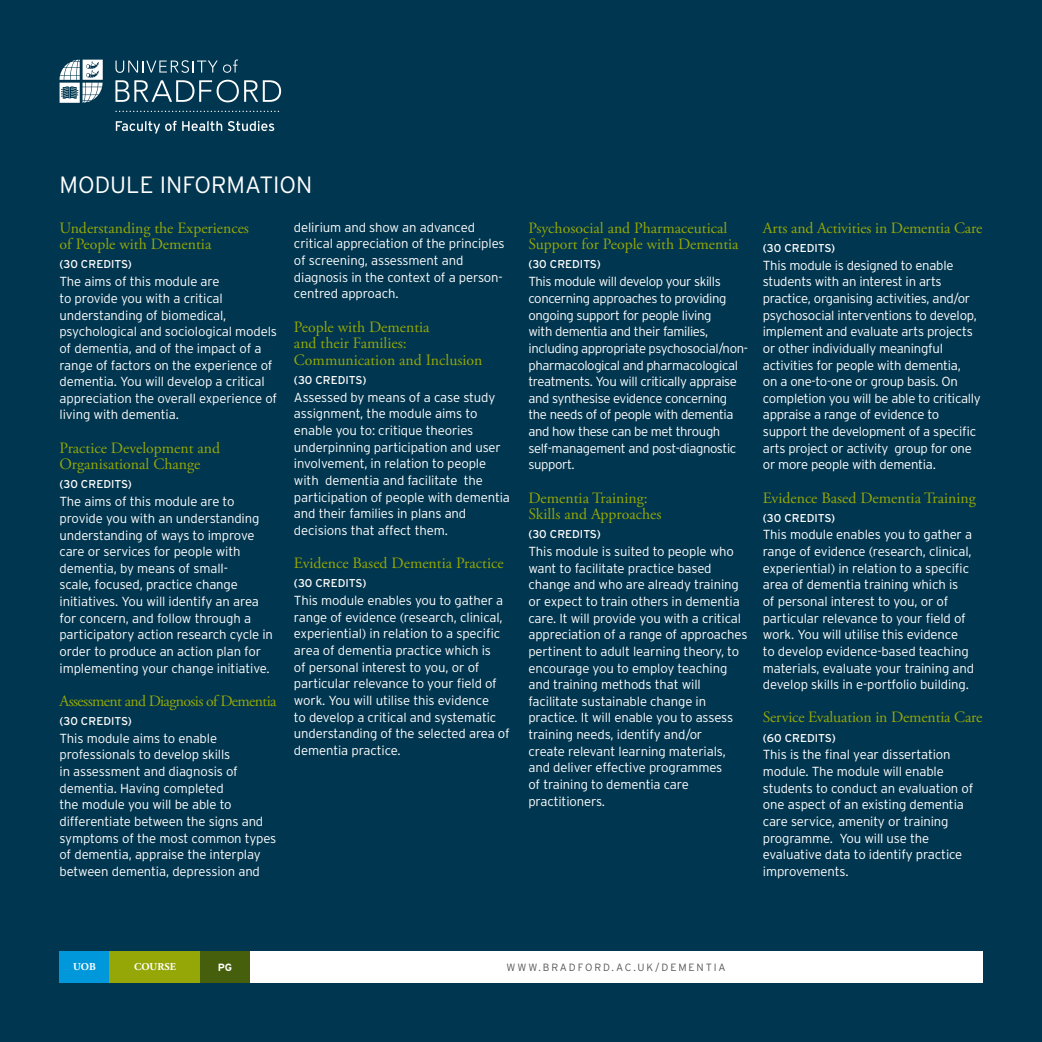
<style>
.page{position:relative;width:1042px;height:1042px;background:#00364f}
.page>*{position:absolute;margin:0;border:0;box-sizing:border-box;transform-origin:0 0}
.t1{font:300 23.62px "Interstate";color:#fff}
.t2{font:15.75px/16.6px "Adobe Garamond Pro";color:#94a706}
.t3{font:15.75px "Adobe Garamond Pro";letter-spacing:-.04em;color:#94a706}
.t4{font:300 13.12px/16.6px "Interstate";letter-spacing:-.01em;color:#fff}
.t5{font:300 13.12px/16.6px "Interstate";letter-spacing:-.03em;color:#fff}
.t6{font:11.38px "Interstate";color:#fff}
.t7{font:300 10.5px "Interstate";letter-spacing:.18em;color:#575756}
.t8{font:700 10.5px "Adobe Garamond Pro";color:#fff}
.t9{font:700 10.5px "Interstate";color:#fff}
</style>
<div class="page">
<div style="left:250px;top:951px;width:732px;height:31px;background:#fff"></div>
<div style="left:109px;top:951px;width:92px;height:31px;background:#94a706"></div>
<div style="left:200px;top:951px;width:50px;height:31px;background:#465f0d"></div>
<div style="left:60px;top:951px;width:49px;height:31px;background:#0098da"></div>
<svg style="left:60px;top:60px;width:43px;height:43px"></svg>
<svg style="left:115px;top:60px;width:123px;height:13px"></svg>
<svg style="left:115px;top:80px;width:166px;height:22px"></svg>
<svg style="left:116px;top:121px;width:106px;height:12px"></svg>
<svg style="left:228px;top:121px;width:46px;height:10px"></svg>
<svg style="left:115px;top:111px;width:164px;height:1px"></svg>
<h1 class="t1" style="left:60px;top:170px;width:254px">MODULE INFORMATION</h1>
<p class="t2" style="left:60px;top:220px;width:191px">Understanding the Experiences of People with Dementia</p>
<p class="t6" style="left:60px;top:257px;width:74px">(30 CREDITS)</p>
<p class="t4" style="left:60px;top:273px;width:219px">The aims of this module are<br>to provide you with a critical understanding of biomedical, psychological and sociological models of dementia, and of the impact of a range of factors on the experience of dementia. You will develop a critical appreciation the overall experience of living with dementia.</p>
<p class="t2" style="left:60px;top:440px;width:162px">Practice Development and<br>Organisational Change</p>
<p class="t6" style="left:60px;top:477px;width:74px">(30 CREDITS)</p>
<p class="t4" style="left:60px;top:493px;width:215px">The aims of this module are to provide you with an understanding understanding of ways to improve care or services for people with dementia, by means of small-<br>scale, focused, practice change initiatives. You will identify an area for concern, and follow through a participatory action research cycle in order to produce an action plan for implementing your change initiative.</p>
<p class="t3" style="left:60px;top:691px;width:218px">Assessment and Diagnosis of Dementia</p>
<p class="t6" style="left:60px;top:714px;width:74px">(30 CREDITS)</p>
<p class="t4" style="left:60px;top:730px;width:218px">This module aims to enable professionals to develop skills<br>in assessment and diagnosis of dementia. Having completed<br>the module you will be able to differentiate between the signs and symptoms of the most common types of dementia, appraise the interplay between dementia, depression and</p>
<p class="t4" style="left:294px;top:219px;width:212px">delirium and show an advanced critical appreciation of the principles of screening, assessment and diagnosis in the context of a person&shy;centred approach.</p>
<p class="t2" style="left:294px;top:319px;width:190px">People with Dementia<br>and their Families:<br>Communication and Inclusion</p>
<p class="t6" style="left:294px;top:373px;width:74px">(30 CREDITS)</p>
<p class="t4" style="left:294px;top:389px;width:217px">Assessed by means of a case study assignment, the module aims to enable you to: critique theories underpinning participation and user involvement, in relation to people with dementia and facilitate the participation of people with dementia and their families in plans and decisions that affect them.</p>
<p class="t2" style="left:294px;top:555px;width:211px">Evidence Based Dementia Practice</p>
<p class="t6" style="left:294px;top:576px;width:74px">(30 CREDITS)</p>
<p class="t4" style="left:294px;top:592px;width:217px">This module enables you to gather a range of evidence (research, clinical, experiential) in relation to a specific area of dementia practice which is<br>of personal interest to you, or of particular relevance to your field of work. You will utilise this evidence<br>to develop a critical and systematic understanding of the selected area of dementia practice.</p>
<p class="t2" style="left:528px;top:220px;width:212px">Psychosocial and Pharmaceutical<br>Support for People with Dementia</p>
<p class="t6" style="left:528px;top:257px;width:74px">(30 CREDITS)</p>
<p class="t5" style="left:528px;top:273px;width:221px">This module will develop your skills concerning approaches to providing ongoing support for people living<br>with dementia and their families, including appropriate psychosocial/non&shy;pharmacological and pharmacological treatments. You will critically appraise and synthesise evidence concerning the needs of of people with dementia and how these can be met through self-management and post-diagnostic support.</p>
<p class="t2" style="left:528px;top:490px;width:135px">Dementia Training:<br>Skills and Approaches</p>
<p class="t6" style="left:528px;top:527px;width:74px">(30 CREDITS)</p>
<p class="t4" style="left:528px;top:543px;width:221px">This module is suited to people who want to facilitate practice based change and who are already training or expect to train others in dementia care. It will provide you with a critical appreciation of a range of approaches pertinent to adult learning theory, to encourage you to employ teaching and training methods that will facilitate sustainable change in practice. It will enable you to assess training needs, identify and/or<br>create relevant learning materials, and deliver effective programmes<br>of training to dementia care practitioners.</p>
<p class="t2" style="left:763px;top:220px;width:221px">Arts and Activities in Dementia Care</p>
<p class="t6" style="left:763px;top:241px;width:74px">(30 CREDITS)</p>
<p class="t4" style="left:763px;top:257px;width:219px">This module is designed to enable students with an interest in arts practice, organising activities, and/or psychosocial interventions to develop, implement and evaluate arts projects or other individually meaningful activities for people with dementia,<br>on a one-to-one or group basis. On completion you will be able to critically appraise a range of evidence to support the development of a specific arts project or activity group for one or more people with dementia.</p>
<p class="t2" style="left:763px;top:490px;width:214px">Evidence Based Dementia Training</p>
<p class="t6" style="left:763px;top:511px;width:74px">(30 CREDITS)</p>
<p class="t4" style="left:763px;top:526px;width:213px">This module enables you to gather a range of evidence (research, clinical, experiential) in relation to a specific area of dementia training which is<br>of personal interest to you, or of particular relevance to your field of work. You will utilise this evidence<br>to develop evidence-based teaching materials, evaluate your training and develop skills in e-portfolio building.</p>
<p class="t2" style="left:763px;top:709px;width:221px">Service Evaluation in Dementia Care</p>
<p class="t6" style="left:763px;top:730px;width:74px">(60 CREDITS)</p>
<p class="t4" style="left:763px;top:746px;width:212px">This is the final year dissertation module. The module will enable students to conduct an evaluation of one aspect of an existing dementia care service, amenity or training programme. You will use the evaluative data to identify practice improvements.</p>
<p class="t8" style="left:73px;top:961px;width:24px">UOB</p>
<p class="t8" style="left:134px;top:961px;width:43px">COURSE</p>
<p class="t9" style="left:218px;top:961px;width:16px">PG</p>
<p class="t7" style="left:506px;top:961px;width:221px">WWW.BRADFORD.AC.UK/DEMENTIA</p>
</div>
